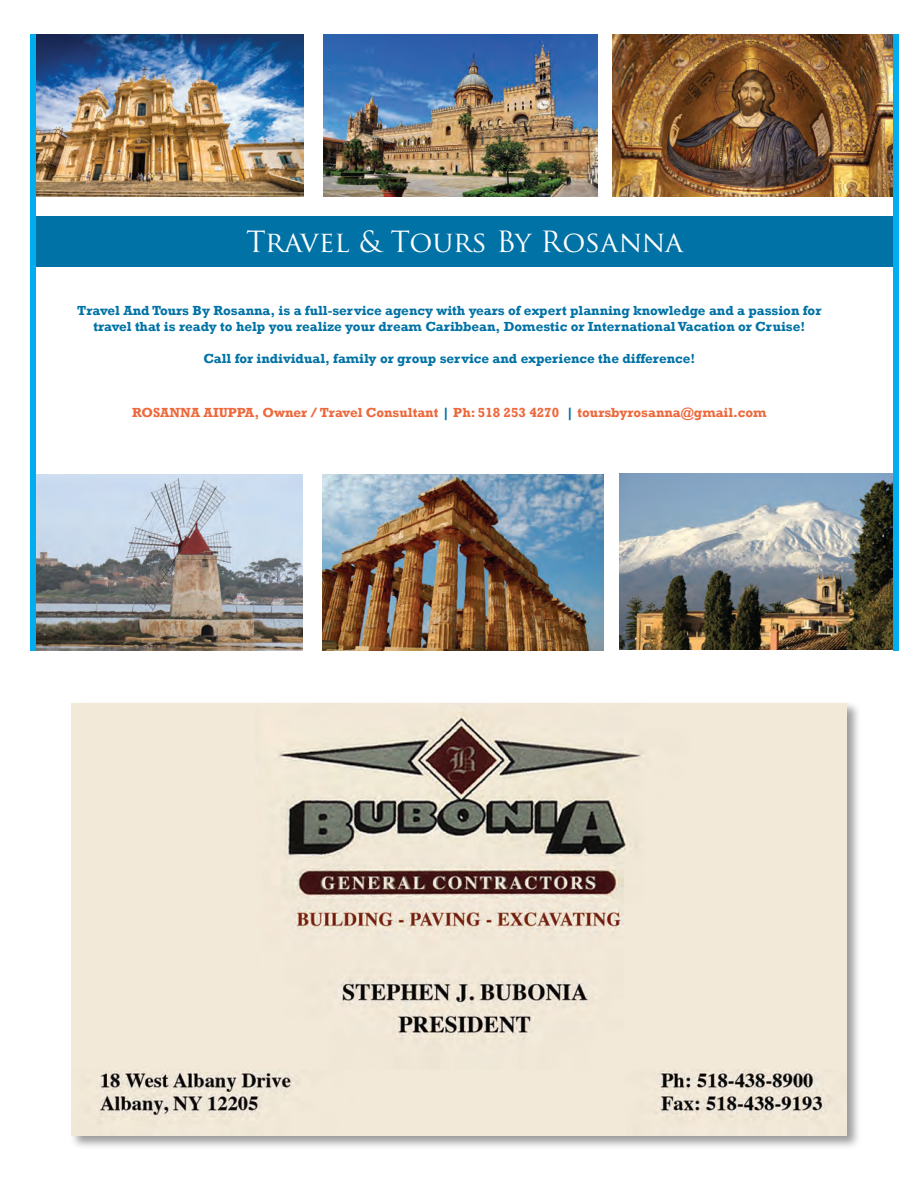
<style>
.page{position:relative;width:918px;height:1188px;background:#fff}
.page>*{position:absolute;margin:0;border:0;box-sizing:border-box;transform-origin:0 0}
.t1{font:28.5px "Trajan Pro";color:#fff}
.t2{font:700 13.5px/16.2px "Rockwell";color:#0072a5;text-align:center}
.t3{font:700 13.5px "Rockwell";color:#ed683b}
.s1{color:#0072a5}
</style>
<div class="page">
<div style="left:70px;top:701px;width:791px;height:449px;background:#231f20;opacity:.45"></div>
<img style="left:72px;top:703px;width:775px;height:433px">
<div style="left:35px;top:216px;width:861px;height:51px;background:#0072a5"></div>
<img style="left:35px;top:35px;width:268px;height:162px">
<img style="left:613px;top:35px;width:280px;height:162px">
<img style="left:324px;top:35px;width:274px;height:162px">
<img style="left:35px;top:475px;width:268px;height:175px">
<img style="left:322px;top:475px;width:281px;height:175px">
<img style="left:620px;top:473px;width:273px;height:176px">
<div style="left:30px;top:34px;width:5px;height:616px;background:#00aeef"></div>
<div style="left:893px;top:34px;width:5px;height:617px;background:#00aeef"></div>
<h1 class="t1" style="left:246px;top:224px;width:438px">Travel &amp; Tours By Rosanna</h1>
<p class="t2" style="left:77px;top:302px;width:746px">Travel And Tours By Rosanna, is a full-service agency with years of expert planning knowledge and a passion for travel that is ready to help you realize your dream Caribbean, Domestic or International Vacation or Cruise!</p>
<p class="t2" style="left:203px;top:351px;width:493px">Call for individual, family or group service and experience the difference!</p>
<p class="t3" style="left:132px;top:404px;width:636px">ROSANNA AIUPPA, Owner / Travel Consultant <span class="s1">|</span> Ph: 518 253 4270 <span class="s1">|</span> toursbyrosanna@gmail.com</p>
</div>
